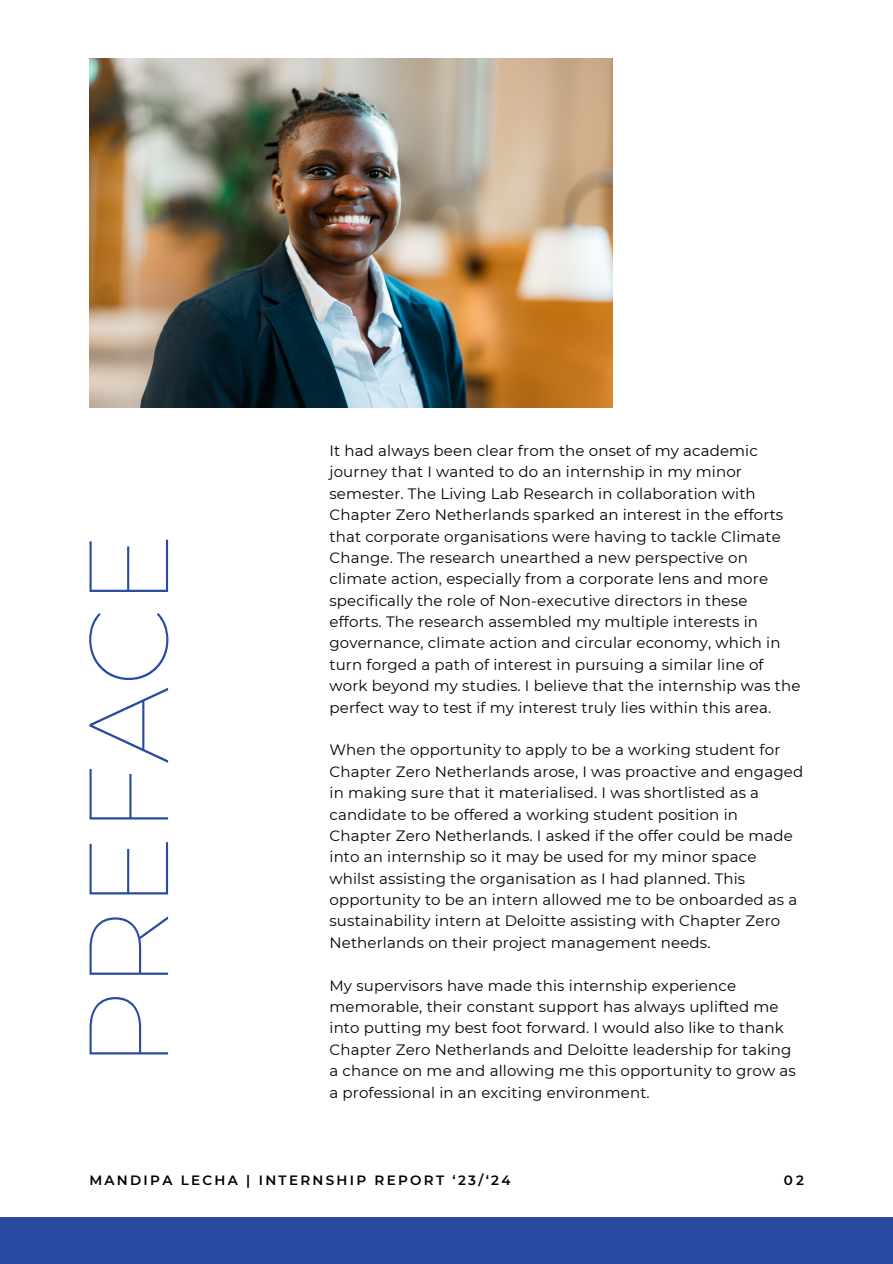
<style>
.page{position:relative;width:893px;height:1264px;background:#fff}
.page>*{position:absolute;margin:0;border:0;box-sizing:border-box;transform-origin:0 0}
.t1{font:100 112.2px "Montserrat";color:#294ba1}
.t2{font:15px/21.3px "Montserrat";letter-spacing:.01em;color:#000001}
.t3{font:600 13.5px "Montserrat";letter-spacing:.17em;color:#000001}
</style>
<div class="page">
<div style="left:0;top:1217px;width:892px;height:46px;background:#294ba1"></div>
<img style="left:89px;top:58px;width:523px;height:349px">
<p class="t1" style="left:59px;top:1069px;width:539px;rotate:-90deg">PREFACE</p>
<h1 class="t2" style="left:329px;top:440px;width:472px">It had always been clear from the onset of my academic journey that I wanted to do an internship in my minor semester. The Living Lab Research in collaboration with Chapter Zero Netherlands sparked an interest in the efforts that corporate organisations were having to tackle Climate Change. The research unearthed a new perspective on climate action, especially from a corporate lens and more specifically the role of Non-executive directors in these efforts. The research assembled my multiple interests in governance, climate action and circular economy, which in turn forged a path of interest in pursuing a similar line of work beyond my studies. I believe that the internship was the perfect way to test if my interest truly lies within this area.</h1>
<p class="t2" style="left:329px;top:739px;width:475px">When the opportunity to apply to be a working student for Chapter Zero Netherlands arose, I was proactive and engaged in making sure that it materialised. I was shortlisted as a candidate to be offered a working student position in Chapter Zero Netherlands. I asked if the offer could be made into an internship so it may be used for my minor space whilst assisting the organisation as I had planned. This opportunity to be an intern allowed me to be onboarded as a sustainability intern at Deloitte assisting with Chapter Zero Netherlands on their project management needs.</p>
<p class="t2" style="left:329px;top:974px;width:468px">My supervisors have made this internship experience memorable, their constant support has always uplifted me into putting my best foot forward. I would also like to thank Chapter Zero Netherlands and Deloitte leadership for taking a chance on me and allowing me this opportunity to grow as</p>
<p class="t2" style="left:329px;top:1081px;width:322px">a professional in an exciting environment.</p>
<h2 class="t3" style="left:89px;top:1172px;width:422px">MANDIPA LECHA | INTERNSHIP REPORT ‘23/‘24</h2>
<p class="t3" style="left:783px;top:1172px;width:22px">02</p>
</div>
